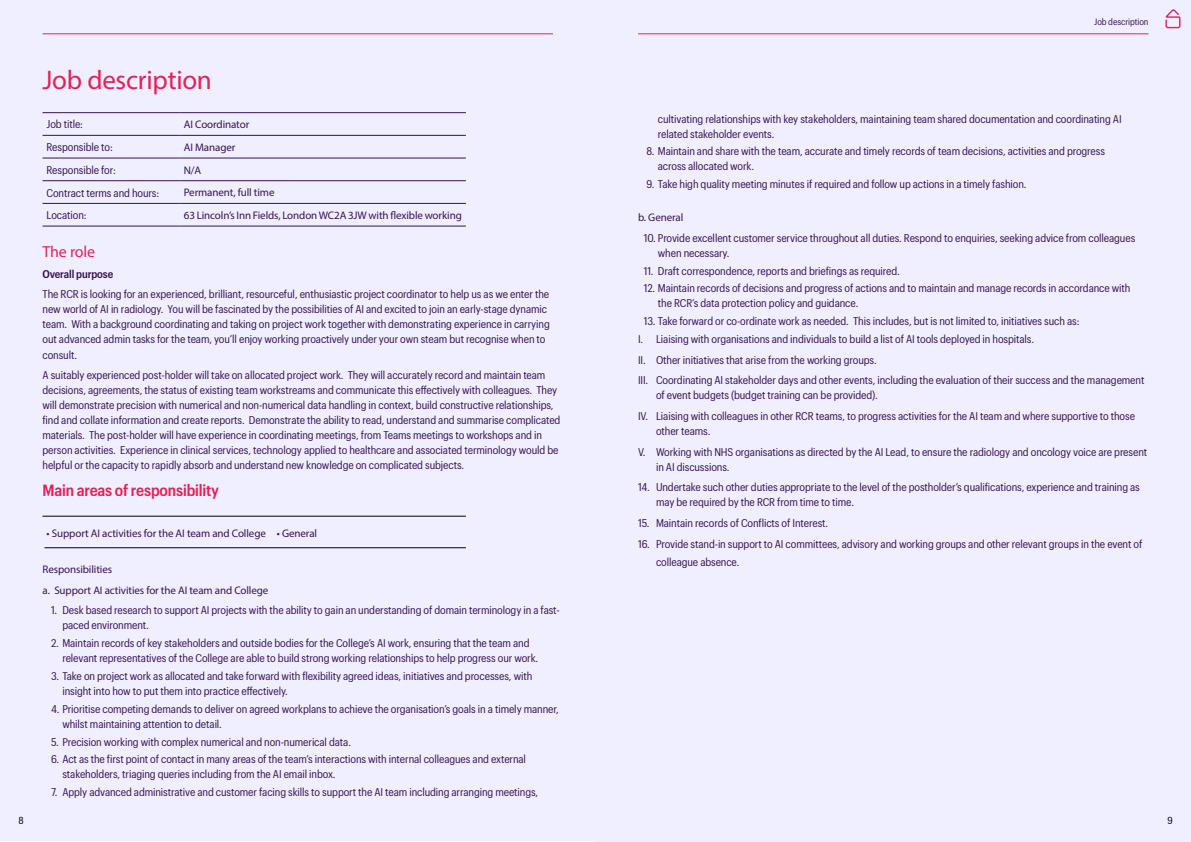
<style>
.page{position:relative;width:1191px;height:842px;background:#fff}
.page>*{position:absolute;margin:0;border:0;box-sizing:border-box;transform-origin:0 0}
.t1{font:27px "Myriad Pro";letter-spacing:-.01em;color:#e62154}
.t2{font:600 16px "Graphik Compact";letter-spacing:-.01em;color:#e62154}
.t3{font:16px "Myriad Pro";letter-spacing:-.01em;color:#e62154}
.t4{font:11px/15px "Graphik Compact";letter-spacing:-.01em;color:#361353}
.t5{font:11px/20.7px "Myriad Pro";letter-spacing:-.01em;color:#361353}
.t6{font:600 11px "Graphik Compact";letter-spacing:-.01em;color:#361353}
.t7{font:10px "Graphik Compact";color:#000}
.t8{font:9px "Graphik Compact";letter-spacing:-.01em;color:#361353}
</style>
<div class="page">
<div style="left:595px;top:0;width:596px;height:842px;background:#f0efff"></div>
<div style="left:0;top:0;width:595px;height:840px;background:#f0efff"></div>
<hr style="left:638px;top:33px;width:510px;height:1px;background:#e62154">
<hr style="left:43px;top:33px;width:510px;height:1px;background:#e62154">
<hr style="left:43px;top:135px;width:137px;height:1px;background:#361353">
<hr style="left:180px;top:135px;width:286px;height:1px;background:#361353">
<hr style="left:43px;top:158px;width:137px;height:1px;background:#361353">
<hr style="left:180px;top:158px;width:286px;height:1px;background:#361353">
<hr style="left:43px;top:181px;width:137px;height:1px;background:#361353">
<hr style="left:180px;top:181px;width:286px;height:1px;background:#361353">
<hr style="left:43px;top:203px;width:137px;height:1px;background:#361353">
<hr style="left:180px;top:203px;width:286px;height:1px;background:#361353">
<hr style="left:43px;top:112px;width:137px;height:1px;background:#361353">
<hr style="left:180px;top:112px;width:286px;height:1px;background:#361353">
<hr style="left:43px;top:226px;width:137px;height:1px;background:#361353">
<hr style="left:180px;top:226px;width:286px;height:1px;background:#361353">
<svg style="left:1165px;top:9px;width:16px;height:20px"></svg>
<hr style="left:44px;top:548px;width:422px;height:1px;background:#000">
<hr style="left:43px;top:516px;width:423px;height:1px;background:#000">
<h1 class="t1" style="left:43px;top:63px;width:171px">Job description</h1>
<p class="t4" style="left:47px;top:116px;width:38px">Job title:</p>
<p class="t5" style="left:184px;top:114px;width:67px">AI Coordinator</p>
<p class="t4" style="left:47px;top:139px;width:68px">Responsible to:</p>
<p class="t5" style="left:184px;top:137px;width:53px">AI Manager</p>
<p class="t4" style="left:47px;top:162px;width:71px">Responsible for:</p>
<p class="t5" style="left:184px;top:160px;width:19px">N/A</p>
<p class="t4" style="left:47px;top:184px;width:114px">Contract terms and hours:</p>
<p class="t5" style="left:184px;top:182px;width:92px">Permanent, full time</p>
<p class="t4" style="left:47px;top:207px;width:42px">Location:</p>
<p class="t5" style="left:184px;top:205px;width:279px">63 Lincoln’s Inn Fields, London WC2A 3JW with flexible working</p>
<h2 class="t3" style="left:43px;top:242px;width:54px">The role</h2>
<p class="t6" style="left:43px;top:266px;width:72px">Overall purpose</p>
<p class="t4" style="left:43px;top:286px;width:509px">The RCR is looking for an experienced, brilliant, resourceful, enthusiastic project coordinator to help us as we enter the new world of AI in radiology. You will be fascinated by the possibilities of AI and excited to join an early-stage dynamic team. With a background coordinating and taking on project work together with demonstrating experience in carrying out advanced admin tasks for the team, you’ll enjoy working proactively under your own steam but recognise when to consult.</p>
<p class="t4" style="left:43px;top:367px;width:519px">A suitably experienced post-holder will take on allocated project work. They will accurately record and maintain team decisions, agreements, the status of existing team workstreams and communicate this effectively with colleagues. They will demonstrate precision with numerical and non-numerical data handling in context, build constructive relationships, find and collate information and create reports. Demonstrate the ability to read, understand and summarise complicated materials. The post-holder will have experience in coordinating meetings, from Teams meetings to workshops and in person activities. Experience in clinical services, technology applied to healthcare and associated terminology would be helpful or the capacity to rapidly absorb and understand new knowledge on complicated subjects.</p>
<h2 class="t2" style="left:43px;top:478px;width:178px">Main areas of responsibility</h2>
<p class="t5" style="left:47px;top:523px;width:272px">• Support AI activities for the AI team and College • General</p>
<p class="t5" style="left:43px;top:559px;width:227px">Responsibilities<br>a. Support AI activities for the AI team and College</p>
<p class="t4" style="left:62px;top:602px;width:499px;text-indent:-11px">1. Desk based research to support AI projects with the ability to gain an understanding of domain terminology in a fast&shy;paced environment.</p>
<p class="t4" style="left:62px;top:635px;width:477px;text-indent:-11px">2. Maintain records of key stakeholders and outside bodies for the College’s AI work, ensuring that the team and relevant representatives of the College are able to build strong working relationships to help progress our work.</p>
<p class="t4" style="left:62px;top:668px;width:471px;text-indent:-11px">3. Take on project work as allocated and take forward with flexibility agreed ideas, initiatives and processes, with insight into how to put them into practice effectively.</p>
<p class="t4" style="left:62px;top:700px;width:498px;text-indent:-11px">4. Prioritise competing demands to deliver on agreed workplans to achieve the organisation’s goals in a timely manner, whilst maintaining attention to detail.</p>
<p class="t4" style="left:51px;top:733px;width:301px">5. Precision working with complex numerical and non-numerical data.</p>
<p class="t4" style="left:62px;top:751px;width:465px;text-indent:-11px">6. Act as the first point of contact in many areas of the team’s interactions with internal colleagues and external stakeholders, triaging queries including from the AI email inbox.</p>
<p class="t4" style="left:51px;top:784px;width:489px">7. Apply advanced administrative and customer facing skills to support the AI team including arranging meetings,</p>
<p class="t8" style="left:1094px;top:15px;width:56px">Job description</p>
<p class="t4" style="left:658px;top:110px;width:465px">cultivating relationships with key stakeholders, maintaining team shared documentation and coordinating AI related stakeholder events.</p>
<p class="t4" style="left:658px;top:143px;width:449px;text-indent:-11px">8. Maintain and share with the team, accurate and timely records of team decisions, activities and progress across allocated work.</p>
<p class="t4" style="left:646px;top:176px;width:381px">9. Take high quality meeting minutes if required and follow up actions in a timely fashion.</p>
<p class="t5" style="left:638px;top:207px;width:47px">b. General</p>
<p class="t4" style="left:658px;top:229px;width:479px;text-indent:-14px">10. Provide excellent customer service throughout all duties. Respond to enquiries, seeking advice from colleagues when necessary.</p>
<p class="t4" style="left:643px;top:262px;width:258px">11. Draft correspondence, reports and briefings as required.</p>
<p class="t4" style="left:658px;top:280px;width:474px;text-indent:-14px">12. Maintain records of decisions and progress of actions and to maintain and manage records in accordance with the RCR’s data protection policy and guidance.</p>
<p class="t4" style="left:638px;top:312px;width:443px;line-height:17.8px;text-indent:6px">13. Take forward or co-ordinate work as needed. This includes, but is not limited to, initiatives such as:<br>I. Liaising with organisations and individuals to build a list of AI tools deployed in hospitals.</p>
<p class="t4" style="left:638px;top:349px;width:508px;line-height:20.7px">II. Other initiatives that arise from the working groups.<br>III. Coordinating AI stakeholder days and other events, including the evaluation of their success and the management</p>
<p class="t4" style="left:638px;top:384px;width:498px;line-height:20.7px;text-indent:18px">of event budgets (budget training can be provided).<br>IV. Liaising with colleagues in other RCR teams, to progress activities for the AI team and where supportive to those</p>
<p class="t4" style="left:638px;top:420px;width:511px;line-height:20.7px;text-indent:18px">other teams.<br>V. Working with NHS organisations as directed by the AI Lead, to ensure the radiology and oncology voice are present</p>
<p class="t4" style="left:656px;top:458px;width:75px">in AI discussions.</p>
<p class="t4" style="left:656px;top:479px;width:485px;text-indent:-18px">14. Undertake such other duties appropriate to the level of the postholder’s qualifications, experience and training as may be required by the RCR from time to time.</p>
<p class="t4" style="left:638px;top:515px;width:192px">15. Maintain records of Conflicts of Interest.</p>
<p class="t4" style="left:656px;top:534px;width:488px;line-height:18px;text-indent:-18px">16. Provide stand-in support to AI committees, advisory and working groups and other relevant groups in the event of colleague absence.</p>
<p class="t7" style="left:18px;top:813px;width:7px">8</p>
<p class="t7" style="left:1167px;top:813px;width:7px">9</p>
</div>
